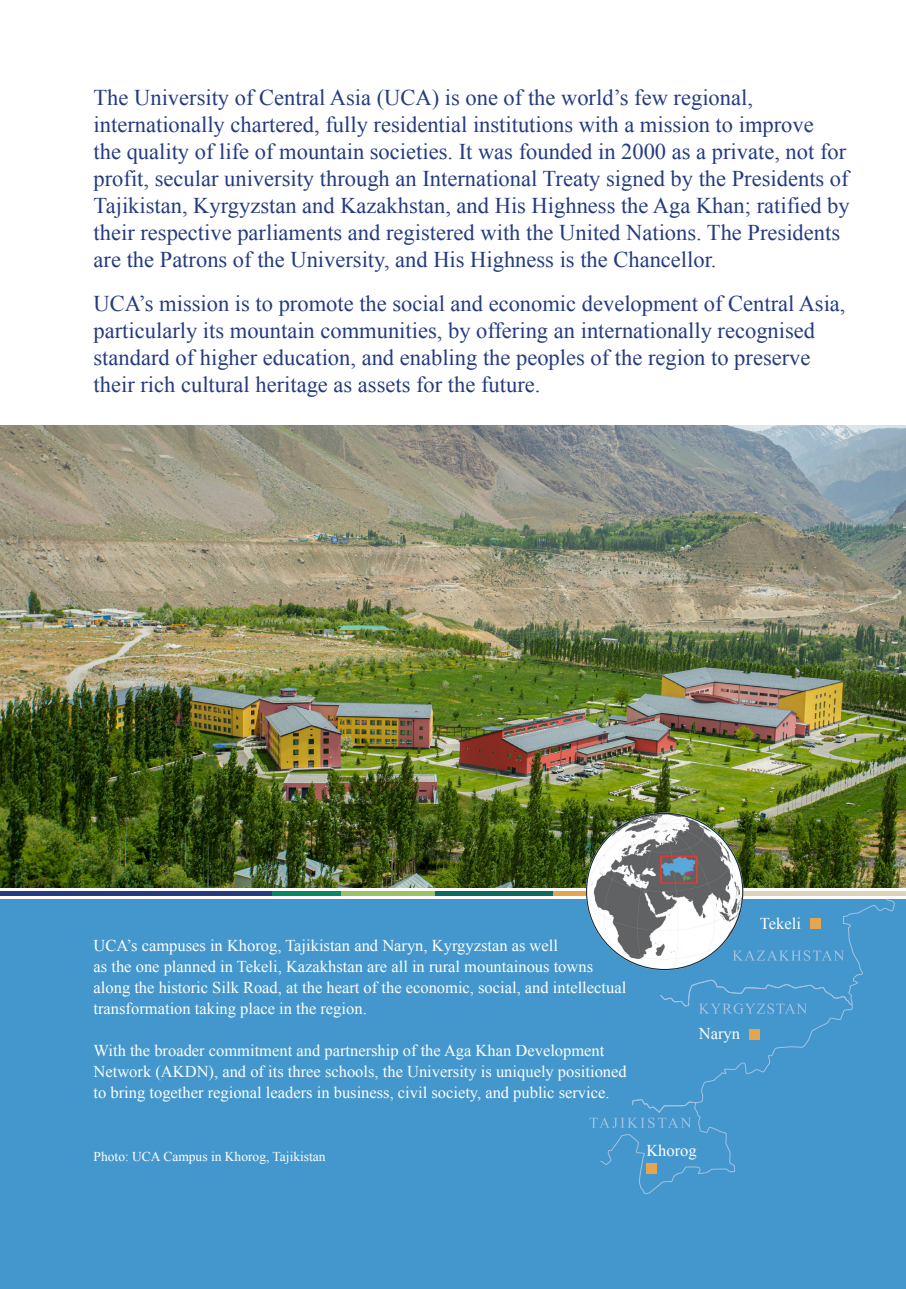
<style>
.page{position:relative;width:906px;height:1289px;background:#fff}
.page>*{position:absolute;margin:0;border:0;box-sizing:border-box;transform-origin:0 0}
.Body{font:22.5px/27px "Times New Roman";color:#243b80}
.Body-2{font:16.5px/21px "Times New Roman";color:#fff}
.Body-3{font:13.5px "Times New Roman";color:#fff}
</style>
<div class="page">
<img style="left:0;top:425px;width:906px;height:462px">
<hr style="left:714px;top:891px;width:192px;height:4px;background:#ded3bb">
<hr style="left:0;top:891px;width:272px;height:4px;background:#243b80">
<hr style="left:553px;top:891px;width:161px;height:4px;background:#e3a54f">
<hr style="left:434px;top:891px;width:119px;height:4px;background:#0e6a60">
<hr style="left:340px;top:891px;width:95px;height:4px;background:#9cc264">
<hr style="left:272px;top:891px;width:68px;height:4px;background:#088760">
<div style="left:0;top:899px;width:906px;height:389px;background:#4397cc"></div>
<img style="left:586px;top:812px;width:157px;height:101px">
<svg style="left:589px;top:898px;width:306px;height:297px"></svg>
<div style="left:646px;top:1162px;width:11px;height:11px;background:#e3a54f"></div>
<p class="Body" style="left:94px;top:84px;width:757px">The University of Central Asia (UCA) is one of the world’s few regional, internationally chartered, fully residential institutions with a mission to improve<br>the quality of life of mountain societies. It was founded in 2000 as a private, not for profit, secular university through an International Treaty signed by the Presidents of Tajikistan, Kyrgyzstan and Kazakhstan, and His Highness the Aga Khan; ratified by their respective parliaments and registered with the United Nations. The Presidents are the Patrons of the University, and His Highness is the Chancellor.</p>
<p class="Body" style="left:94px;top:290px;width:753px">UCA’s mission is to promote the social and economic development of Central Asia, particularly its mountain communities, by offering an internationally recognised standard of higher education, and enabling the peoples of the region to preserve their rich cultural heritage as assets for the future.</p>
<p class="Body-2" style="left:94px;top:934px;width:534px">UCA’s campuses in Khorog, Tajikistan and Naryn, Kyrgyzstan as well<br>as the one planned in Tekeli, Kazakhstan are all in rural mountainous towns along the historic Silk Road, at the heart of the economic, social, and intellectual transformation taking place in the region.</p>
<p class="Body-2" style="left:94px;top:1039px;width:534px">With the broader commitment and partnership of the Aga Khan Development<br>Network (AKDN), and of its three schools, the University is uniquely positioned to bring together regional leaders in business, civil society, and public service.</p>
<p class="Body-3" style="left:94px;top:1147px;width:234px">Photo: UCA Campus in Khorog, Tajikistan</p>
<p class="Body-2" style="left:699px;top:1023px;width:43px">Naryn</p>
<p class="Body-2" style="left:646px;top:1139px;width:52px">Khorog</p>
<p class="Body-2" style="left:760px;top:912px;width:43px">Tekeli</p>
</div>
